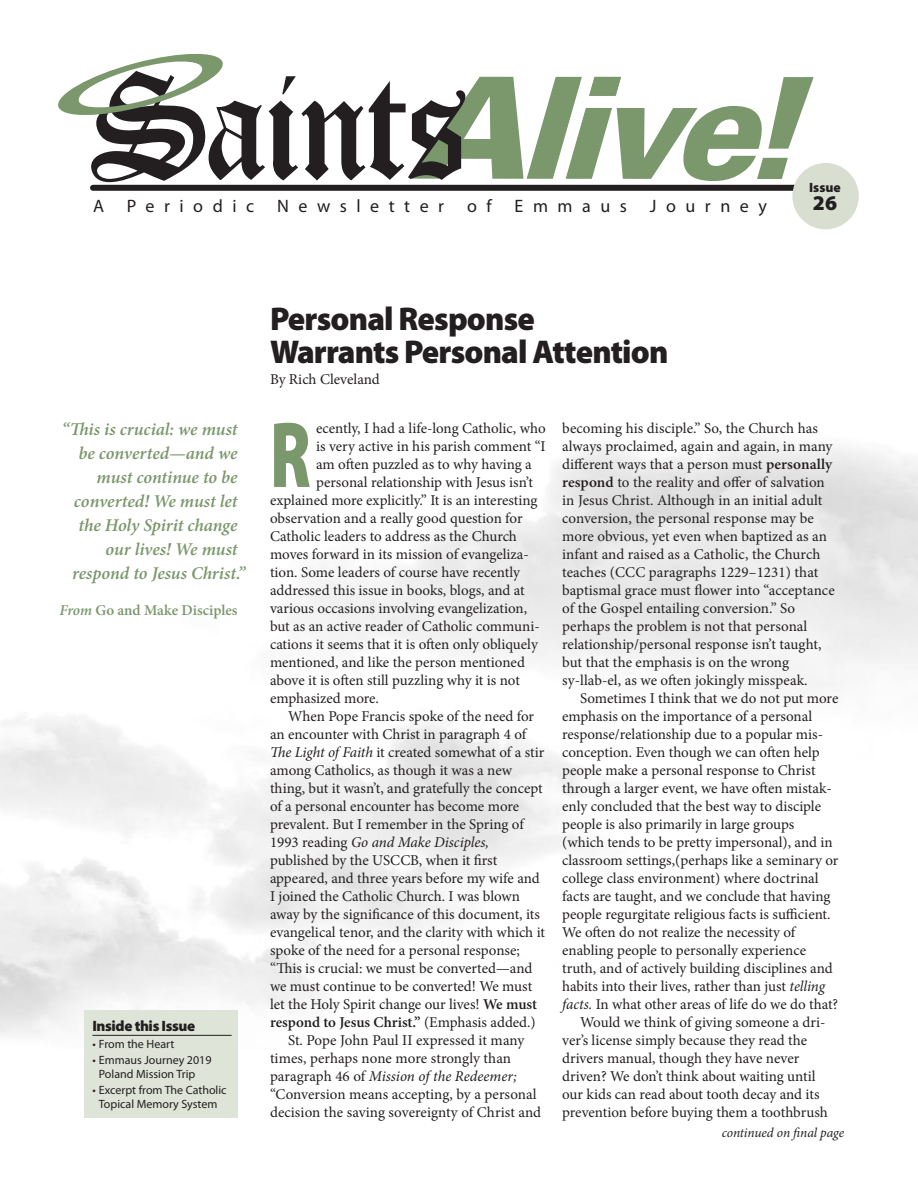
<style>
.page{position:relative;width:918px;height:1188px;background:#fff}
.page>*{position:absolute;margin:0;border:0;box-sizing:border-box;transform-origin:0 0}
.t1{font:900 94.5px "Myriad Pro";color:#7b976c;scale:.7 1}
.t2{font:900 33px/33px "Myriad Pro";letter-spacing:-.025em;color:#231f20}
.t3{font:900 21px "Myriad Pro";color:#231f20}
.t4{font:italic 600 18px "Minion Pro";color:#7b976c}
.t5{font:18px "Myriad Pro";letter-spacing:.53em;color:#231f20}
.t6{font:15px/18px "Minion Pro";color:#231f20}
.t7{font:italic 15px "Minion Pro";letter-spacing:-.005em;color:#231f20}
.t8{font:600 15px "Minion Pro";color:#231f20}
.t9{font:600 15px "Minion Pro";color:#7b976c}
.t10{font:900 15px "Myriad Pro";letter-spacing:-.025em;color:#231f20}
.t11{font:italic 13.5px "Minion Pro";letter-spacing:-.01em;color:#231f20}
.t12{font:900 13.5px "Myriad Pro";color:#231f20}
.t13{font:12px/13.5px "Myriad Pro";color:#231f20}
.s1{font-style:italic}
.s2{font-style:normal}
.s3{font-weight:600}
.s4{font-weight:400}
</style>
<div class="page">
<img style="left:0;top:163px;width:918px;height:955px">
<div style="left:93px;top:185px;width:756px;height:6px;background:#231f20"></div>
<svg style="left:55px;top:53px;width:759px;height:129px"></svg>
<div style="left:792px;top:163px;width:67px;height:66px;background:#d8dfd1;border-radius:50%"></div>
<div style="left:84px;top:1010px;width:153px;height:108px;background:#dee4d8"></div>
<hr style="left:92px;top:1035px;width:140px;height:1px;background:#231f20">
<p class="t5" style="left:93px;top:199px;width:13px">A</p>
<p class="t5" style="left:127px;top:199px;width:129px">Periodic</p>
<p class="t5" style="left:277px;top:199px;width:168px">Newsletter</p>
<p class="t5" style="left:467px;top:199px;width:26px">o f</p>
<p class="t5" style="left:515px;top:199px;width:114px">Emmaus</p>
<p class="t5" style="left:650px;top:199px;width:119px">Journey</p>
<h2 class="t2" style="left:270px;top:302px;width:400px">Personal Response<br>Warrants Personal Attention</h2>
<p class="t6" style="left:270px;top:371px;width:111px">By Rich Cleveland</p>
<p class="t12" style="left:809px;top:179px;width:33px">Issue</p>
<h3 class="t3" style="left:813px;top:190px;width:26px">26</h3>
<p class="t4" style="left:62px;top:422px;width:177px">“This is crucial: we must</p>
<p class="t4" style="left:78px;top:446px;width:161px">be converted—and we</p>
<p class="t4" style="left:97px;top:470px;width:142px">must continue to be</p>
<p class="t4" style="left:74px;top:494px;width:165px">converted! We must let</p>
<p class="t4" style="left:79px;top:518px;width:161px">the Holy Spirit change</p>
<p class="t4" style="left:106px;top:542px;width:133px">our lives! We must</p>
<p class="t4" style="left:72px;top:566px;width:174px">respond to Jesus Christ.”</p>
<p class="t9" style="left:60px;top:605px;width:180px"><span class="s1">From</span> Go and Make Disciples</p>
<p class="t10" style="left:92px;top:1017px;width:104px">Inside this Issue</p>
<p class="t13" style="left:92px;top:1038px;width:83px">• From the Heart</p>
<p class="t13" style="left:99px;top:1054px;width:114px;text-indent:-6px">• Emmaus Journey 2019<br>Poland Mission Trip</p>
<p class="t13" style="left:92px;top:1084px;width:136px;text-align:center">• Excerpt from The Catholic<br>Topical Memory System</p>
<h1 class="t1" style="left:270px;top:399px;width:60px">R</h1>
<p class="t6" style="left:316px;top:421px;width:231px">ecently, I had a life-long Catholic, who</p>
<p class="t6" style="left:316px;top:439px;width:231px">is very active in his parish comment “I</p>
<p class="t6" style="left:316px;top:457px;width:217px">am often puzzled as to why having a</p>
<p class="t6" style="left:316px;top:475px;width:218px">personal relationship with Jesus isn’t</p>
<p class="t6" style="left:270px;top:493px;width:269px">explained more explicitly.” It is an interesting</p>
<p class="t6" style="left:270px;top:511px;width:254px">observation and a really good question for</p>
<p class="t6" style="left:270px;top:529px;width:249px">Catholic leaders to address as the Church</p>
<p class="t6" style="left:270px;top:547px;width:260px">moves forward in its mission of evangeliza-</p>
<p class="t6" style="left:270px;top:565px;width:252px">tion. Some leaders of course have recently</p>
<p class="t6" style="left:270px;top:583px;width:256px">addressed this issue in books, blogs, and at</p>
<p class="t6" style="left:270px;top:601px;width:259px">various occasions involving evangelization,</p>
<p class="t6" style="left:270px;top:619px;width:271px">but as an active reader of Catholic communi-</p>
<p class="t6" style="left:270px;top:637px;width:269px">cations it seems that it is often only obliquely</p>
<p class="t6" style="left:270px;top:655px;width:256px">mentioned, and like the person mentioned</p>
<p class="t6" style="left:270px;top:673px;width:252px">above it is often still puzzling why it is not</p>
<p class="t6" style="left:270px;top:691px;width:110px">emphasized more.</p>
<p class="t6" style="left:288px;top:709px;width:248px">When Pope Francis spoke of the need for</p>
<p class="t6" style="left:270px;top:727px;width:258px">an encounter with Christ in paragraph 4 of</p>
<p class="t6" style="left:270px;top:745px;width:276px"><span class="s1">The Light of Faith</span> it created somewhat of a stir</p>
<p class="t6" style="left:270px;top:763px;width:244px">among Catholics, as though it was a new</p>
<p class="t6" style="left:270px;top:781px;width:274px">thing, but it wasn’t, and gratefully the concept</p>
<p class="t6" style="left:270px;top:799px;width:251px">of a personal encounter has become more</p>
<p class="t6" style="left:270px;top:817px;width:255px">prevalent. But I remember in the Spring of</p>
<p class="t7" style="left:270px;top:836px;width:220px"><span class="s2">1993 reading</span> Go and Make Disciples,</p>
<p class="t6" style="left:270px;top:853px;width:229px">published by the USCCB, when it first</p>
<p class="t6" style="left:270px;top:871px;width:271px">appeared, and three years before my wife and</p>
<p class="t6" style="left:270px;top:889px;width:252px">I joined the Catholic Church. I was blown</p>
<p class="t6" style="left:270px;top:907px;width:272px">away by the significance of this document, its</p>
<p class="t6" style="left:270px;top:925px;width:277px">evangelical tenor, and the clarity with which it</p>
<p class="t6" style="left:270px;top:943px;width:251px">spoke of the need for a personal response;</p>
<p class="t6" style="left:270px;top:961px;width:264px">“This is crucial: we must be converted—and</p>
<p class="t6" style="left:270px;top:979px;width:264px">we must continue to be converted! We must</p>
<p class="t6" style="left:270px;top:997px;width:269px">let the Holy Spirit change our lives! <span class="s3">We must</span></p>
<p class="t8" style="left:270px;top:1016px;width:267px">respond to Jesus Christ.” <span class="s4">(Emphasis added.)</span></p>
<p class="t6" style="left:288px;top:1033px;width:238px">St. Pope John Paul II expressed it many</p>
<p class="t6" style="left:270px;top:1051px;width:243px">times, perhaps none more strongly than</p>
<p class="t7" style="left:270px;top:1070px;width:248px"><span class="s2">paragraph 46 of</span> Mission of the Redeemer;</p>
<p class="t6" style="left:270px;top:1087px;width:268px">“Conversion means accepting, by a personal</p>
<p class="t6" style="left:270px;top:1105px;width:273px">decision the saving sovereignty of Christ and</p>
<p class="t6" style="left:562px;top:421px;width:274px">becoming his disciple.” So, the Church has always proclaimed, again and again, in many different ways that a person must <span class="s3">personally respond</span> to the reality and offer of salvation in Jesus Christ. Although in an initial adult conversion, the personal response may be more obvious, yet even when baptized as an infant and raised as a Catholic, the Church teaches (CCC paragraphs 1229–1231) that baptismal grace must flower into “acceptance of the Gospel entailing conversion.” So perhaps the problem is not that personal relationship/personal response isn’t taught, but that the emphasis is on the wrong sy-llab-el, as we often jokingly misspeak.</p>
<p class="t6" style="left:580px;top:691px;width:260px">Sometimes I think that we do not put more</p>
<p class="t6" style="left:562px;top:709px;width:251px">emphasis on the importance of a personal</p>
<p class="t6" style="left:562px;top:727px;width:262px">response/relationship due to a popular mis-</p>
<p class="t6" style="left:562px;top:745px;width:259px">conception. Even though we can often help</p>
<p class="t6" style="left:562px;top:763px;width:255px">people make a personal response to Christ</p>
<p class="t6" style="left:562px;top:781px;width:271px">through a larger event, we have often mistak-</p>
<p class="t6" style="left:562px;top:799px;width:260px">enly concluded that the best way to disciple</p>
<p class="t6" style="left:562px;top:817px;width:234px">people is also primarily in large groups</p>
<p class="t6" style="left:562px;top:835px;width:272px">(which tends to be pretty impersonal), and in</p>
<p class="t6" style="left:562px;top:853px;width:278px">classroom settings,(perhaps like a seminary or</p>
<p class="t6" style="left:562px;top:871px;width:258px">college class environment) where doctrinal</p>
<p class="t6" style="left:562px;top:889px;width:270px">facts are taught, and we conclude that having</p>
<p class="t6" style="left:562px;top:907px;width:270px">people regurgitate religious facts is sufficient.</p>
<p class="t6" style="left:562px;top:925px;width:235px">We often do not realize the necessity of</p>
<p class="t6" style="left:562px;top:943px;width:246px">enabling people to personally experience</p>
<p class="t6" style="left:562px;top:961px;width:272px">truth, and of actively building disciplines and</p>
<p class="t6" style="left:562px;top:979px;width:264px">habits into their lives, rather than just <span class="s1">telling</span></p>
<p class="t6" style="left:562px;top:997px;width:278px"><span class="s1">facts.</span> In what other areas of life do we do that?</p>
<p class="t6" style="left:580px;top:1015px;width:247px">Would we think of giving someone a dri-</p>
<p class="t6" style="left:562px;top:1033px;width:247px">ver’s license simply because they read the</p>
<p class="t6" style="left:562px;top:1051px;width:239px">drivers manual, though they have never</p>
<p class="t6" style="left:562px;top:1069px;width:255px">driven? We don’t think about waiting until</p>
<p class="t6" style="left:562px;top:1087px;width:259px">our kids can read about tooth decay and its</p>
<p class="t6" style="left:562px;top:1105px;width:267px">prevention before buying them a toothbrush</p>
<p class="t11" style="left:722px;top:1128px;width:124px">continued on final page</p>
</div>
